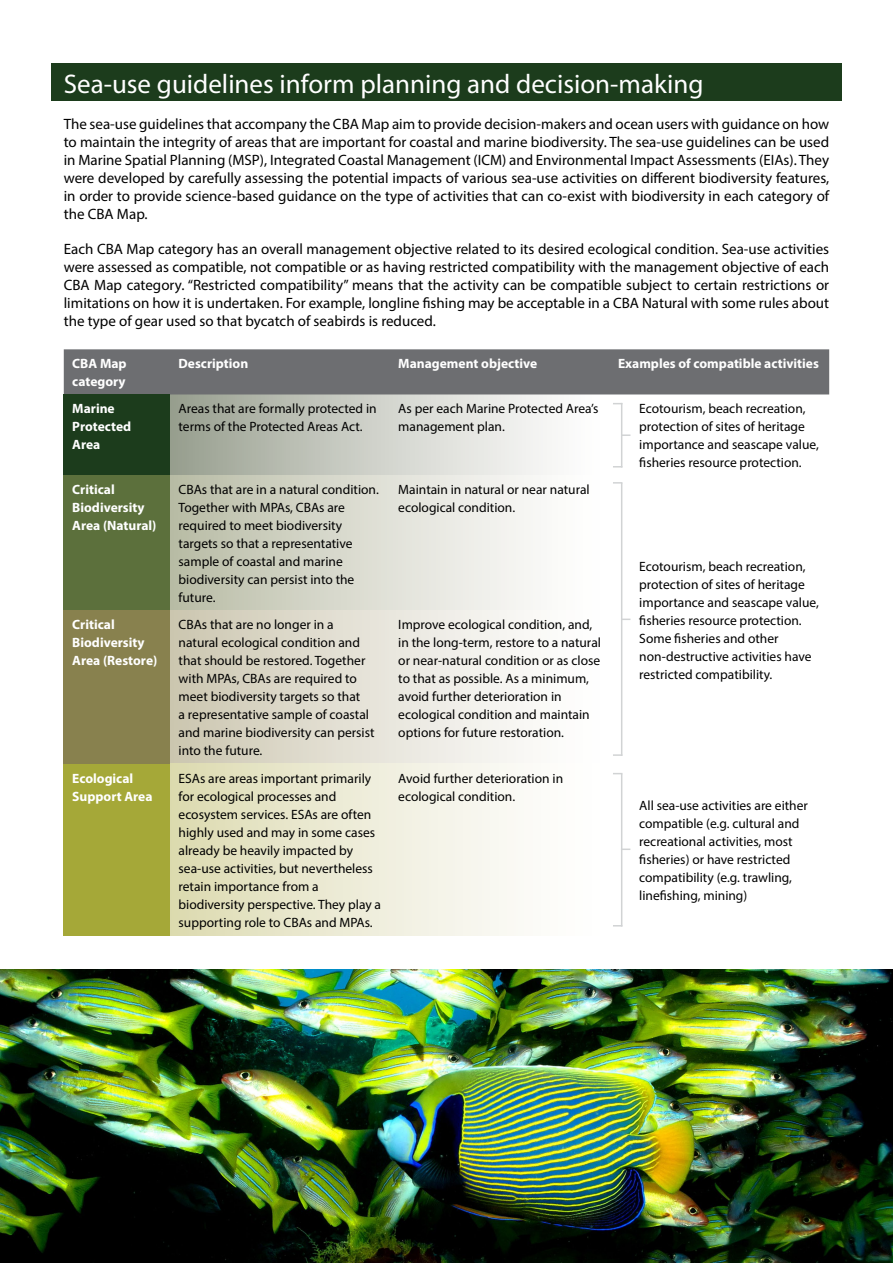
<style>
.page{position:relative;width:893px;height:1263px;background:#fff}
.page>*{position:absolute;margin:0;border:0;box-sizing:border-box;transform-origin:0 0}
.EF_Heading_2_no_line{font:27px "Myriad Pro";color:#fff}
.EF_paragraph_text{font:15px/18px "Myriad Pro";color:#000;text-align:justify}
.EF_table_text{font:13.5px/18px "Myriad Pro";color:#000}
.EF_table_text-2{font:700 13.5px/18px "Myriad Pro";color:#fff}
</style>
<div class="page">
<svg style="left:170px;top:394px;width:440px;height:82px"></svg>
<svg style="left:170px;top:476px;width:365px;height:135px;background:#d9dace"></svg>
<svg style="left:170px;top:611px;width:354px;height:152px;background:#e2dfd3"></svg>
<svg style="left:170px;top:763px;width:348px;height:172px;background:#ecead4"></svg>
<div style="left:64px;top:349px;width:765px;height:45px;background:#6d6e71"></div>
<div style="left:64px;top:394px;width:106px;height:82px;background:#1c3c1c"></div>
<div style="left:64px;top:476px;width:106px;height:135px;background:#5c703c"></div>
<div style="left:64px;top:611px;width:106px;height:153px;background:#88814e"></div>
<div style="left:64px;top:764px;width:106px;height:171px;background:#a5a838"></div>
<div style="left:51px;top:64px;width:791px;height:37px;background:#1c3c1c"></div>
<img style="left:0;top:969px;width:893px;height:294px">
<hr style="left:621px;top:483px;width:1px;height:273px;background:#d1d3d4">
<svg style="left:613px;top:482px;width:9px;height:2px"></svg>
<svg style="left:613px;top:754px;width:8px;height:2px"></svg>
<hr style="left:621px;top:774px;width:1px;height:152px;background:#d1d3d4">
<svg style="left:622px;top:848px;width:8px;height:2px"></svg>
<hr style="left:621px;top:403px;width:1px;height:64px;background:#d1d3d4">
<svg style="left:622px;top:434px;width:8px;height:2px"></svg>
<p class="EF_Heading_2_no_line" style="left:64px;top:67px;width:641px">Sea-use guidelines inform planning and decision-making</p>
<p class="EF_paragraph_text" style="left:64px;top:115px;width:767px">The sea-use guidelines that accompany the CBA Map aim to provide decision-makers and ocean users with guidance on how to maintain the integrity of areas that are important for coastal and marine biodiversity. The sea-use guidelines can be used in Marine Spatial Planning (MSP), Integrated Coastal Management (ICM) and Environmental Impact Assessments (EIAs). They were developed by carefully assessing the potential impacts of various sea-use activities on different biodiversity features, in order to provide science-based guidance on the type of activities that can co-exist with biodiversity in each category of the CBA Map.</p>
<p class="EF_paragraph_text" style="left:64px;top:240px;width:767px">Each CBA Map category has an overall management objective related to its desired ecological condition. Sea-use activities were assessed as compatible, not compatible or as having restricted compatibility with the management objective of each CBA Map category. “Restricted compatibility” means that the activity can be compatible subject to certain restrictions or limitations on how it is undertaken. For example, longline fishing may be acceptable in a CBA Natural with some rules about the type of gear used so that bycatch of seabirds is reduced.</p>
<p class="EF_table_text-2" style="left:72px;top:354px;width:56px">CBA Map category</p>
<p class="EF_table_text-2" style="left:179px;top:354px;width:71px">Description</p>
<p class="EF_table_text-2" style="left:398px;top:354px;width:140px">Management objective</p>
<p class="EF_table_text-2" style="left:618px;top:354px;width:202px">Examples of compatible activities</p>
<p class="EF_table_text-2" style="left:72px;top:399px;width:60px">Marine<br>Protected<br>Area</p>
<p class="EF_table_text" style="left:179px;top:399px;width:200px">Areas that are formally protected in terms of the Protected Areas Act.</p>
<p class="EF_table_text" style="left:398px;top:399px;width:202px">As per each Marine Protected Area’s management plan.</p>
<p class="EF_table_text" style="left:639px;top:399px;width:181px">Ecotourism, beach recreation, protection of sites of heritage importance and seascape value, fisheries resource protection.</p>
<p class="EF_table_text-2" style="left:72px;top:480px;width:86px">Critical<br>Biodiversity<br>Area (Natural)</p>
<p class="EF_table_text" style="left:179px;top:480px;width:202px">CBAs that are in a natural condition.<br>Together with MPAs, CBAs are required to meet biodiversity targets so that a representative sample of coastal and marine biodiversity can persist into the future.</p>
<p class="EF_table_text" style="left:398px;top:480px;width:193px">Maintain in natural or near natural ecological condition.</p>
<p class="EF_table_text" style="left:639px;top:557px;width:181px">Ecotourism, beach recreation, protection of sites of heritage importance and seascape value, fisheries resource protection.<br>Some fisheries and other non-destructive activities have restricted compatibility.</p>
<p class="EF_table_text-2" style="left:72px;top:615px;width:87px">Critical<br>Biodiversity<br>Area (Restore)</p>
<p class="EF_table_text" style="left:179px;top:616px;width:197px">CBAs that are no longer in a natural ecological condition and that should be restored. Together with MPAs, CBAs are required to meet biodiversity targets so that<br>a representative sample of coastal and marine biodiversity can persist into the future.</p>
<p class="EF_table_text" style="left:398px;top:616px;width:204px">Improve ecological condition, and, in the long-term, restore to a natural or near-natural condition or as close to that as possible. As a minimum, avoid further deterioration in ecological condition and maintain options for future restoration.</p>
<p class="EF_table_text-2" style="left:72px;top:768px;width:82px">Ecological<br>Support Area</p>
<p class="EF_table_text" style="left:179px;top:769px;width:204px">ESAs are areas important primarily for ecological processes and ecosystem services. ESAs are often highly used and may in some cases already be heavily impacted by sea-use activities, but nevertheless retain importance from a biodiversity perspective. They play a supporting role to CBAs and MPAs.</p>
<p class="EF_table_text" style="left:398px;top:769px;width:166px">Avoid further deterioration in ecological condition.</p>
<p class="EF_table_text" style="left:639px;top:796px;width:170px">All sea-use activities are either compatible (e.g. cultural and recreational activities, most fisheries) or have restricted compatibility (e.g. trawling, linefishing, mining)</p>
</div>
